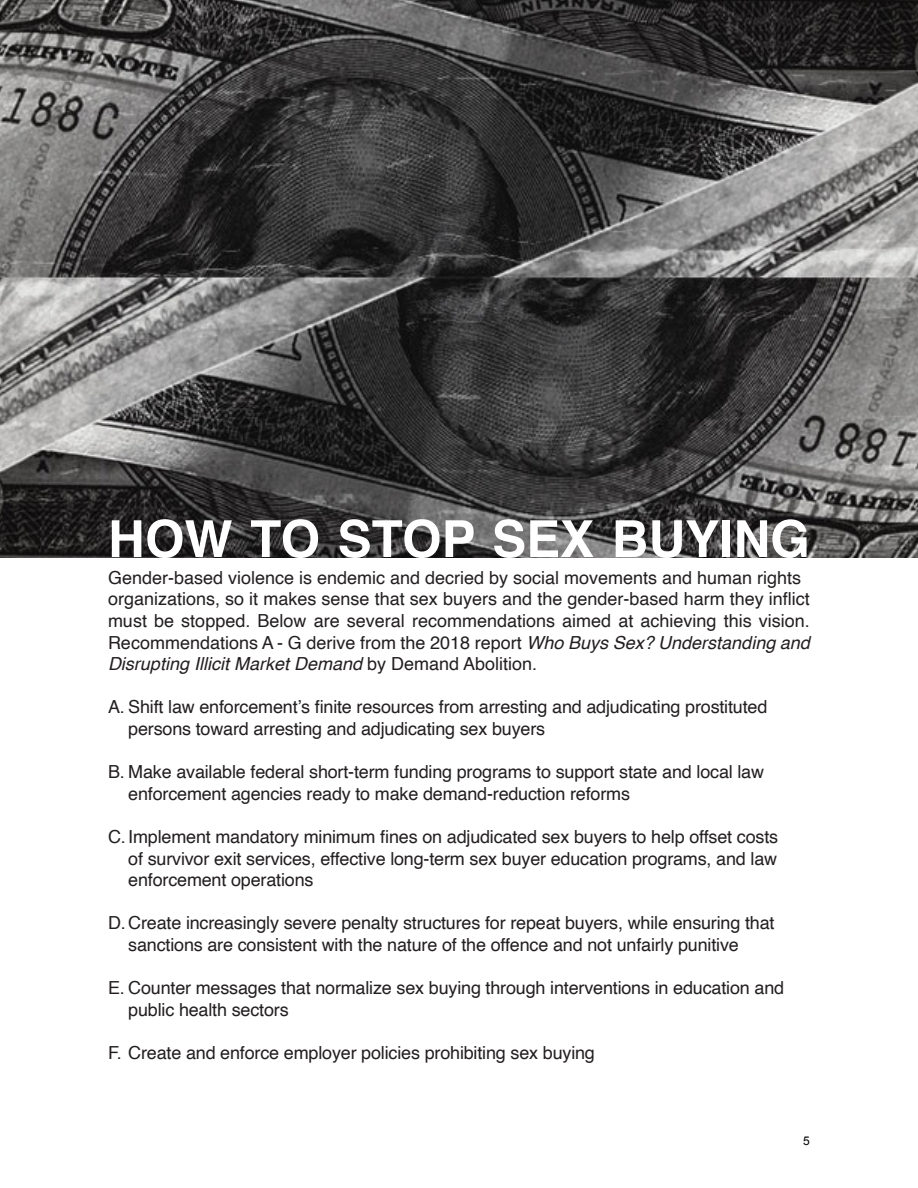
<style>
.page{position:relative;width:918px;height:1188px;background:#fff}
.page>*{position:absolute;margin:0;border:0;box-sizing:border-box;transform-origin:0 0}
.t1{font:700 51px "Helvetica";color:#fff}
.t2{font:18px/21.6px "Helvetica";letter-spacing:-.01em;color:#231f20}
.t3{font:12px "Arial";color:#000}
.s1{font-style:italic}
</style>
<div class="page">
<img style="left:0;top:0;width:918px;height:557px">
<p class="t1" style="left:108px;top:498px;width:703px">HOW TO STOP SEX BUYING</p>
<p class="t2" style="left:108px;top:567px;width:695px">Gender-based violence is endemic and decried by social movements and human rights</p>
<p class="t2" style="left:108px;top:589px;width:703px;text-align:justify">organizations, so it makes sense that sex buyers and the gender-based harm they inflict must be stopped. Below are several recommendations aimed at achieving this vision.<br>Recommendations A - G derive from the 2018 report <span class="s1">Who Buys Sex? Understanding and Disrupting Illicit Market Demand</span> by Demand Abolition.</p>
<p class="t2" style="left:128px;top:697px;width:641px;text-indent:-20px">A. Shift law enforcement’s finite resources from arresting and adjudicating prostituted persons toward arresting and adjudicating sex buyers</p>
<p class="t2" style="left:128px;top:762px;width:637px;text-indent:-20px">B. Make available federal short-term funding programs to support state and local law enforcement agencies ready to make demand-reduction reforms</p>
<p class="t2" style="left:128px;top:826px;width:651px;text-align:justify;text-indent:-20px">C.Implement mandatory minimum fines on adjudicated sex buyers to help offset costs of survivor exit services, effective long-term sex buyer education programs, and law enforcement operations</p>
<p class="t2" style="left:128px;top:913px;width:648px;text-indent:-20px">D.Create increasingly severe penalty structures for repeat buyers, while ensuring that sanctions are consistent with the nature of the offence and not unfairly punitive</p>
<p class="t2" style="left:128px;top:978px;width:657px;text-indent:-20px">E. Counter messages that normalize sex buying through interventions in education and public health sectors</p>
<p class="t2" style="left:108px;top:1042px;width:489px">F. Create and enforce employer policies prohibiting sex buying</p>
<p class="t3" style="left:803px;top:1133px;width:8px">5</p>
</div>
